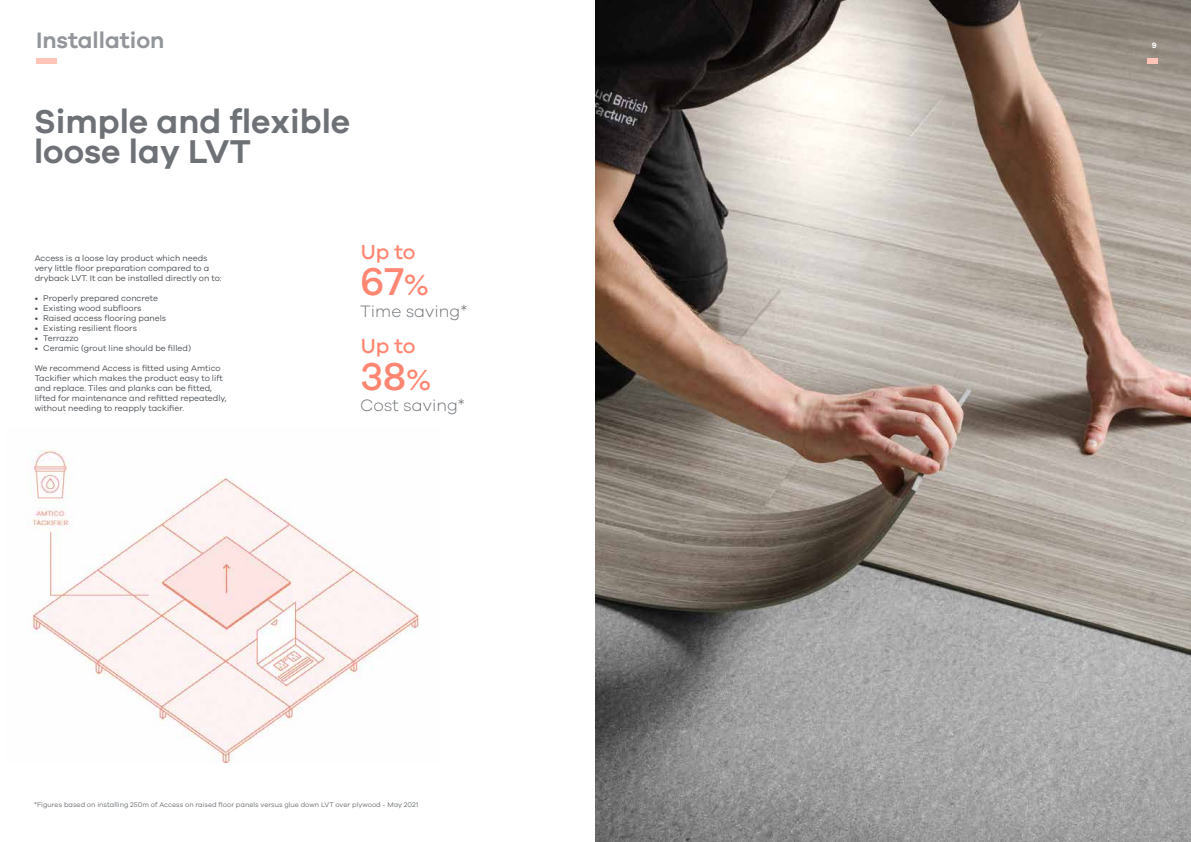
<style>
.page{position:relative;width:1191px;height:842px;background:#fff}
.page>*{position:absolute;margin:0;border:0;box-sizing:border-box;transform-origin:0 0}
.t1{font:500 40px "Galano Grotesque";color:#ff8672}
.t2{font:600 34px/30px "Galano Grotesque";color:#6e7276}
.t3{font:600 23px "Galano Grotesque";color:#929599}
.t4{font:500 21px "Galano Grotesque";letter-spacing:-.005em;color:#ff8672}
.t5{font:300 17px "Galano Grotesque";color:#6e7276}
.t6{font:8.5px/10px "Galano Grotesque";color:#4a4f54}
.t7{font:600 8px "Galano Grotesque";color:#fff}
.t8{font:7px "Galano Grotesque";color:#6e7276}
.s1{font-size:30px}
</style>
<div class="page">
<div style="left:36px;top:59px;width:20px;height:5px;background:#ffc3b8"></div>
<img style="left:595px;top:0;width:596px;height:842px">
<div style="left:1147px;top:59px;width:10px;height:5px;background:#ffc3b8"></div>
<img style="left:28px;top:450px;width:391px;height:313px">
<h3 class="t3" style="left:36px;top:26px;width:130px">Installation</h3>
<h2 class="t2" style="left:34px;top:105px;width:318px">Simple and flexible loose lay LVT</h2>
<p class="t6" style="left:35px;top:253px;width:188px">Access is a loose lay product which needs very little floor preparation compared to a dryback LVT. It can be installed directly on to:</p>
<p class="t6" style="left:35px;top:293px;width:125px">• Properly prepared concrete</p>
<p class="t6" style="left:35px;top:303px;width:108px">• Existing wood subfloors</p>
<p class="t6" style="left:35px;top:313px;width:133px">• Raised access flooring panels</p>
<p class="t6" style="left:35px;top:323px;width:104px">• Existing resilient floors</p>
<p class="t6" style="left:35px;top:333px;width:46px">• Terrazzo</p>
<p class="t6" style="left:35px;top:343px;width:158px">• Ceramic (grout line should be filled)</p>
<p class="t6" style="left:35px;top:363px;width:193px">We recommend Access is fitted using Amtico Tackifier which makes the product easy to lift and replace. Tiles and planks can be fitted, lifted for maintenance and refitted repeatedly, without needing to reapply tackifier.</p>
<h3 class="t4" style="left:361px;top:239px;width:56px">Up to</h3>
<h1 class="t1" style="left:360px;top:258px;width:71px">67<span class="s1">%</span></h1>
<h3 class="t5" style="left:360px;top:301px;width:109px">Time saving*</h3>
<h3 class="t4" style="left:361px;top:333px;width:56px">Up to</h3>
<h1 class="t1" style="left:360px;top:352px;width:73px">38<span class="s1">%</span></h1>
<h3 class="t5" style="left:360px;top:395px;width:106px">Cost saving*</h3>
<p class="t8" style="left:34px;top:801px;width:386px">*Figures based on installing 250m of Access on raised floor panels versus glue down LVT over plywood - May 2021</p>
<p class="t7" style="left:1151px;top:40px;width:6px">9</p>
</div>
